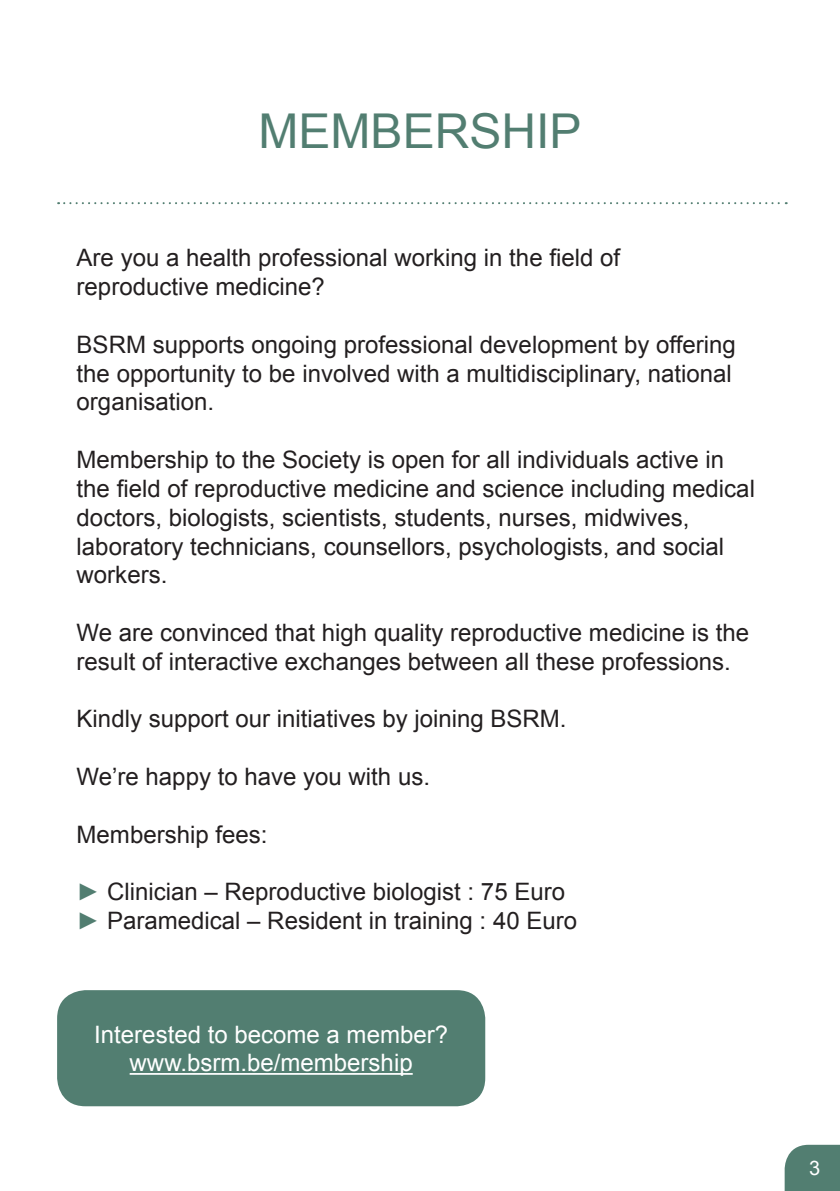
<style>
.page{position:relative;width:840px;height:1191px;background:#fff}
.page>*{position:absolute;margin:0;border:0;box-sizing:border-box;transform-origin:0 0}
.t1{font:48px "Arial";color:#527e71}
.t2{font:24px/28.8px "Arial";color:#231f20}
.t3{font:24px/28.8px "Arial";color:#fff;text-align:center}
.t4{font:20px "Arial";color:#fff}
.s1{color:#527e71}
</style>
<div class="page">
<svg style="left:784px;top:1144px;width:55px;height:47px;background:#5e877b"></svg>
<div style="left:57px;top:990px;width:428px;height:116px;background:#527e71;border-radius:28px"></div>
<hr style="left:130px;top:1073px;width:282px;height:1px;background:#fff">
<svg style="left:58px;top:202px;width:728px;height:2px"></svg>
<h1 class="t1" style="left:258px;top:100px;width:324px">MEMBERSHIP</h1>
<p class="t2" style="left:77px;top:244px;width:544px">Are you a health professional working in the field of reproductive medicine?</p>
<p class="t2" style="left:77px;top:330px;width:660px">BSRM supports ongoing professional development by offering the opportunity to be involved with a multidisciplinary, national organisation.</p>
<p class="t2" style="left:77px;top:445px;width:679px">Membership to the Society is open for all individuals active in the field of reproductive medicine and science including medical doctors, biologists, scientists, students, nurses, midwives, laboratory technicians, counsellors, psychologists, and social workers.</p>
<p class="t2" style="left:77px;top:618px;width:673px">We are convinced that high quality reproductive medicine is the result of interactive exchanges between all these professions.</p>
<p class="t2" style="left:77px;top:705px;width:491px">Kindly support our initiatives by joining BSRM.</p>
<p class="t2" style="left:77px;top:762px;width:355px">We’re happy to have you with us.</p>
<p class="t2" style="left:77px;top:820px;width:192px">Membership fees:</p>
<p class="t2" style="left:77px;top:877px;width:501px"><span class="s1">►</span> Clinician – Reproductive biologist : 75 Euro <span class="s1">►</span> Paramedical – Resident in training : 40 Euro</p>
<p class="t3" style="left:94px;top:1020px;width:355px">Interested to become a member? www.bsrm.be/membership</p>
<p class="t4" style="left:808px;top:1155px;width:13px">3</p>
</div>
